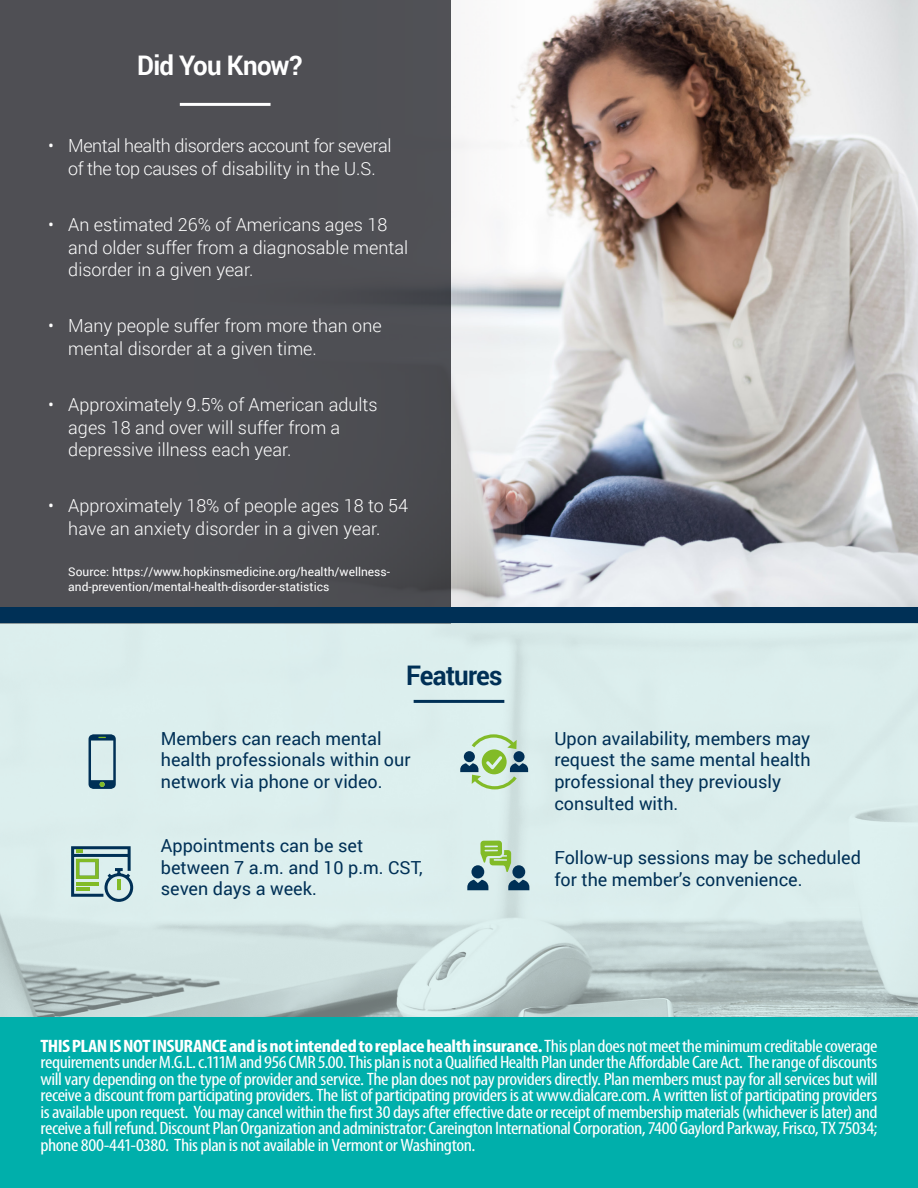
<style>
.page{position:relative;width:918px;height:1188px;background:#fff}
.page>*{position:absolute;margin:0;border:0;box-sizing:border-box;transform-origin:0 0}
.Product_Descriptions{font:700 27px "Roboto";letter-spacing:-.025em;color:#fff;scale:.96 1}
.Product_Descriptions-2{font:700 27px "Roboto";letter-spacing:-.03em;color:#003056;scale:.96 1}
.Bullets{font:condensed 18px/16.5px "Myriad Pro";letter-spacing:-.025em;color:#fff;text-align:justify;scale:1.14 1}
.t1{font:300 18px/22.5px "Roboto";color:#fff}
.t2{font:18px/21.6px "Roboto";color:#003056}
.t3{font:300 18px/22.5px "Roboto";letter-spacing:-.025em;color:#fff;text-align:center}
.t4{font:12px/14.4px "Roboto";color:#fff}
.s1{font-weight:700}
</style>
<div class="page">
<img style="left:450px;top:0;width:468px;height:608px">
<div style="left:0;top:0;width:450px;height:624px;background:#54555a"></div>
<svg style="left:0;top:623px;width:918px;height:394px;fill:#dbeeed"></svg>
<div style="left:0;top:1017px;width:918px;height:171px;background:#00afab"></div>
<svg style="left:460px;top:734px;width:68px;height:55px"></svg>
<svg style="left:89px;top:734px;width:27px;height:55px"></svg>
<svg style="left:70px;top:845px;width:65px;height:58px"></svg>
<div style="left:0;top:608px;width:918px;height:15px;background:#003056"></div>
<hr style="left:180px;top:103px;width:91px;height:3px;background:#fff">
<hr style="left:414px;top:700px;width:90px;height:3px;background:#003056">
<svg style="left:480px;top:841px;width:31px;height:31px"></svg>
<div style="left:471px;top:865px;width:13px;height:13px;background:#003056;border-radius:50%"></div>
<svg style="left:467px;top:880px;width:21px;height:10px"></svg>
<div style="left:512px;top:865px;width:13px;height:13px;background:#003056;border-radius:50%"></div>
<svg style="left:508px;top:880px;width:21px;height:10px"></svg>
<p class="Product_Descriptions" style="left:137px;top:46px;width:174px">Did You Know?</p>
<p class="t3" style="left:48px;top:134px;width:345px">• Mental health disorders account for several of the top causes of disability in the U.S.</p>
<p class="t1" style="left:68px;top:213px;width:341px;text-indent:-20px">• An estimated 26% of Americans ages 18 and older suffer from a diagnosable mental disorder in a given year.</p>
<p class="t1" style="left:68px;top:314px;width:315px;text-indent:-20px">• Many people suffer from more than one mental disorder at a given time.</p>
<p class="t1" style="left:68px;top:393px;width:311px;text-indent:-20px">• Approximately 9.5% of American adults ages 18 and over will suffer from a depressive illness each year.</p>
<p class="t1" style="left:48px;top:494px;width:362px;text-align:center">• Approximately 18% of people ages 18 to 54 have an anxiety disorder in a given year.</p>
<p class="t4" style="left:68px;top:564px;width:323px">Source: https://www.hopkinsmedicine.org/health/wellness&shy;and-prevention/mental-health-disorder-statistics</p>
<p class="Product_Descriptions-2" style="left:406px;top:657px;width:102px">Features</p>
<p class="t2" style="left:161px;top:727px;width:251px">Members can reach mental health professionals within our network via phone or video.</p>
<p class="t2" style="left:554px;top:727px;width:258px">Upon availability, members may request the same mental health professional they previously consulted with.</p>
<p class="t2" style="left:161px;top:834px;width:263px">Appointments can be set between 7 a.m. and 10 p.m. CST, seven days a week.</p>
<p class="t2" style="left:554px;top:846px;width:308px">Follow-up sessions may be scheduled for the member’s convenience.</p>
<p class="Bullets" style="left:40px;top:1038px;width:736px"><span class="s1">THIS PLAN IS NOT INSURANCE and is not intended to replace health insurance.</span> This plan does not meet the minimum creditable coverage requirements under M.G.L. c.111M and 956 CMR 5.00. This plan is not a Qualified Health Plan under the Affordable Care Act. The range of discounts will vary depending on the type of provider and service. The plan does not pay providers directly. Plan members must pay for all services but will receive a discount from participating providers. The list of participating providers is at www.dialcare.com. A written list of participating providers is available upon request. You may cancel within the first 30 days after effective date or receipt of membership materials (whichever is later) and receive a full refund. Discount Plan Organization and administrator: Careington International Corporation, 7400 Gaylord Parkway, Frisco, TX 75034; phone 800-441-0380. This plan is not available in Vermont or Washington.</p>
</div>
